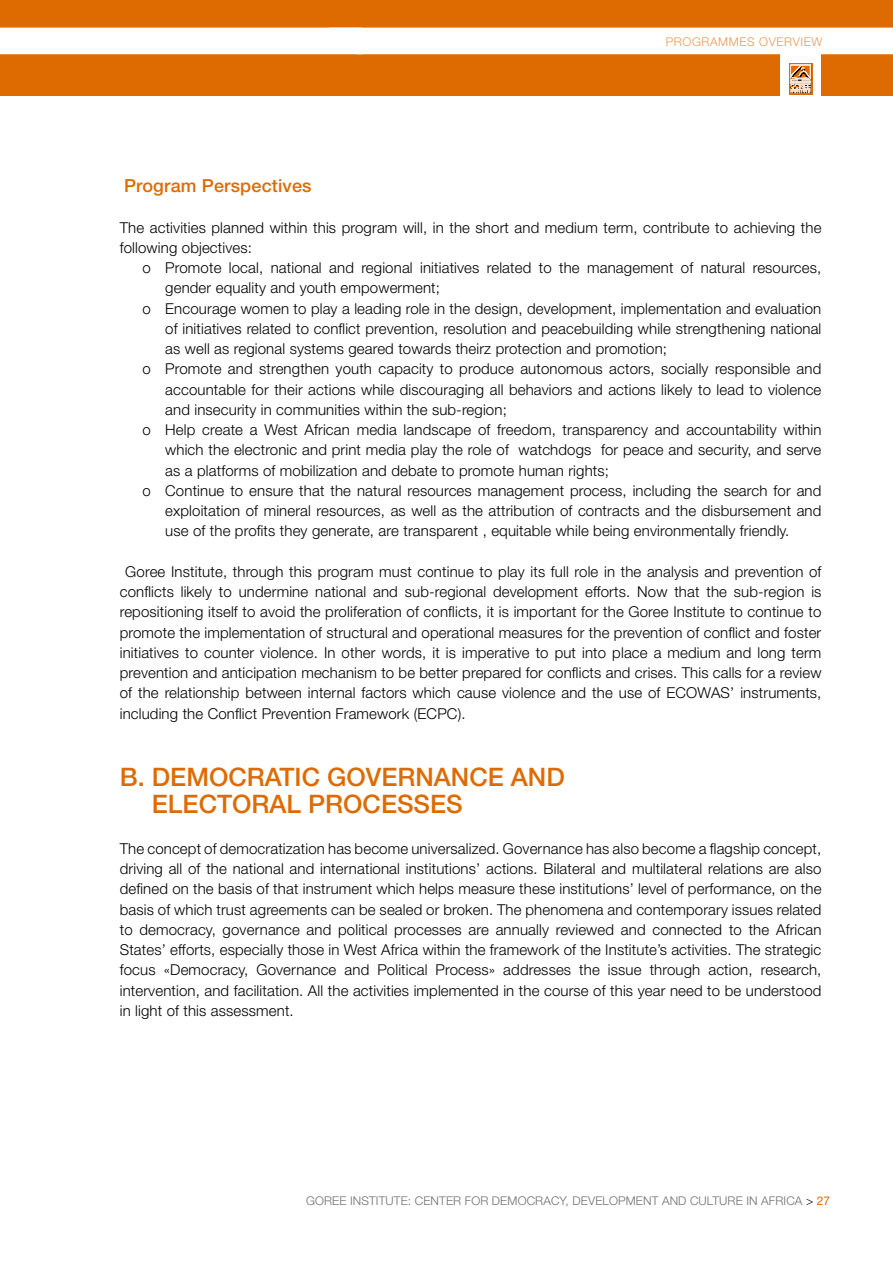
<style>
.page{position:relative;width:893px;height:1263px;background:#fff}
.page>*{position:absolute;margin:0;border:0;box-sizing:border-box;transform-origin:0 0}
.t1{font:500 25.5px/27px "Helvetica Neue LT Pro";color:#de6b02}
.t2{font:500 18px "Helvetica Neue LT Pro";letter-spacing:.01em;color:#de6b02}
.t3{font:300 15px/20.2px "Helvetica Neue LT Pro";letter-spacing:.01em;color:#000;text-align:justify}
.t4{font:300 12px "Helvetica Neue LT Pro";letter-spacing:.01em;color:#706f6f}
.t5{font:300 12px "Helvetica Neue LT Pro";letter-spacing:.05em;color:#e99853}
.s1{color:#000}
.s2{font-weight:400;color:#de6b02}
</style>
<div class="page">
<div style="left:0;top:0;width:893px;height:96px;background:#de6b02"></div>
<div style="left:0;top:28px;width:893px;height:26px;background:#fff"></div>
<div style="left:780px;top:50px;width:41px;height:57px;background:#fff"></div>
<svg style="left:789px;top:63px;width:24px;height:32px"></svg>
<div style="left:789px;top:63px;width:23px;height:31px;background:#fae2ce"></div>
<svg style="left:790px;top:66px;width:21px;height:27px"></svg>
<p class="t5" style="left:666px;top:34px;width:158px">PROGRAMMES OVERVIEW</p>
<p class="t5" style="left:647px;top:34px;width:177px">……………………………………</p>
<p class="t2" style="left:124px;top:175px;width:189px">Program Perspectives</p>
<p class="t3" style="left:120px;top:217px;width:703px">The activities planned within this program will, in the short and medium term, contribute to achieving the following objectives:</p>
<p class="t3" style="left:143px;top:257px;width:680px">o Promote local, national and regional initiatives related to the management of natural resources,</p>
<p class="t3" style="left:165px;top:278px;width:276px">gender equality and youth empowerment;</p>
<p class="t3" style="left:143px;top:298px;width:680px">o Encourage women to play a leading role in the design, development, implementation and evaluation</p>
<p class="t3" style="left:165px;top:318px;width:658px">of initiatives related to conflict prevention, resolution and peacebuilding while strengthening national</p>
<p class="t3" style="left:165px;top:338px;width:503px">as well as regional systems geared towards theirz protection and promotion;</p>
<p class="t3" style="left:143px;top:359px;width:680px">o Promote and strengthen youth capacity to produce autonomous actors, socially responsible and</p>
<p class="t3" style="left:165px;top:379px;width:658px">accountable for their actions while discouraging all behaviors and actions likely to lead to violence</p>
<p class="t3" style="left:165px;top:399px;width:343px">and insecurity in communities within the sub-region;</p>
<p class="t3" style="left:143px;top:419px;width:680px">o Help create a West African media landscape of freedom, transparency and accountability within</p>
<p class="t3" style="left:165px;top:440px;width:658px">which the electronic and print media play the role of watchdogs for peace and security, and serve</p>
<p class="t3" style="left:165px;top:460px;width:445px">as a platforms of mobilization and debate to promote human rights;</p>
<p class="t3" style="left:143px;top:480px;width:680px">o Continue to ensure that the natural resources management process, including the search for and</p>
<p class="t3" style="left:165px;top:500px;width:658px">exploitation of mineral resources, as well as the attribution of contracts and the disbursement and</p>
<p class="t3" style="left:165px;top:521px;width:626px">use of the profits they generate, are transparent , equitable while being environmentally friendly.</p>
<p class="t3" style="left:120px;top:561px;width:703px;text-indent:6px">Goree Institute, through this program must continue to play its full role in the analysis and prevention of conflicts likely to undermine national and sub-regional development efforts. Now that the sub-region is repositioning itself to avoid the proliferation of conflicts, it is important for the Goree Institute to continue to promote the implementation of structural and operational measures for the prevention of conflict and foster initiatives to counter violence. In other words, it is imperative to put into place a medium and long term prevention and anticipation mechanism to be better prepared for conflicts and crises. This calls for a review of the relationship between internal factors which cause violence and the use of ECOWAS’ instruments, including the Conflict Prevention Framework (ECPC).</p>
<h1 class="t1" style="left:152px;top:763px;width:414px;text-indent:-32px">B. DEMOCRATIC GOVERNANCE AND<br>ELECTORAL PROCESSES</h1>
<p class="t3" style="left:120px;top:838px;width:703px">The concept of democratization has become universalized. Governance has also become a flagship concept, driving all of the national and international institutions’ actions. Bilateral and multilateral relations are also defined on the basis of that instrument which helps measure these institutions’ level of performance, on the basis of which trust agreements can be sealed or broken. The phenomena and contemporary issues related to democracy, governance and political processes are annually reviewed and connected to the African States’ efforts, especially those in West Africa within the framework of the Institute’s activities. The strategic focus «Democracy, Governance and Political Process» addresses the issue through action, research, intervention, and facilitation. All the activities implemented in the course of this year need to be understood in light of this assessment.</p>
<p class="t4" style="left:306px;top:1193px;width:526px">GOREE INSTITUTE: CENTER FOR DEMOCRACY, DEVELOPMENT AND CULTURE IN AFRICA <span class="s1">&gt;</span> <span class="s2">27</span></p>
</div>
